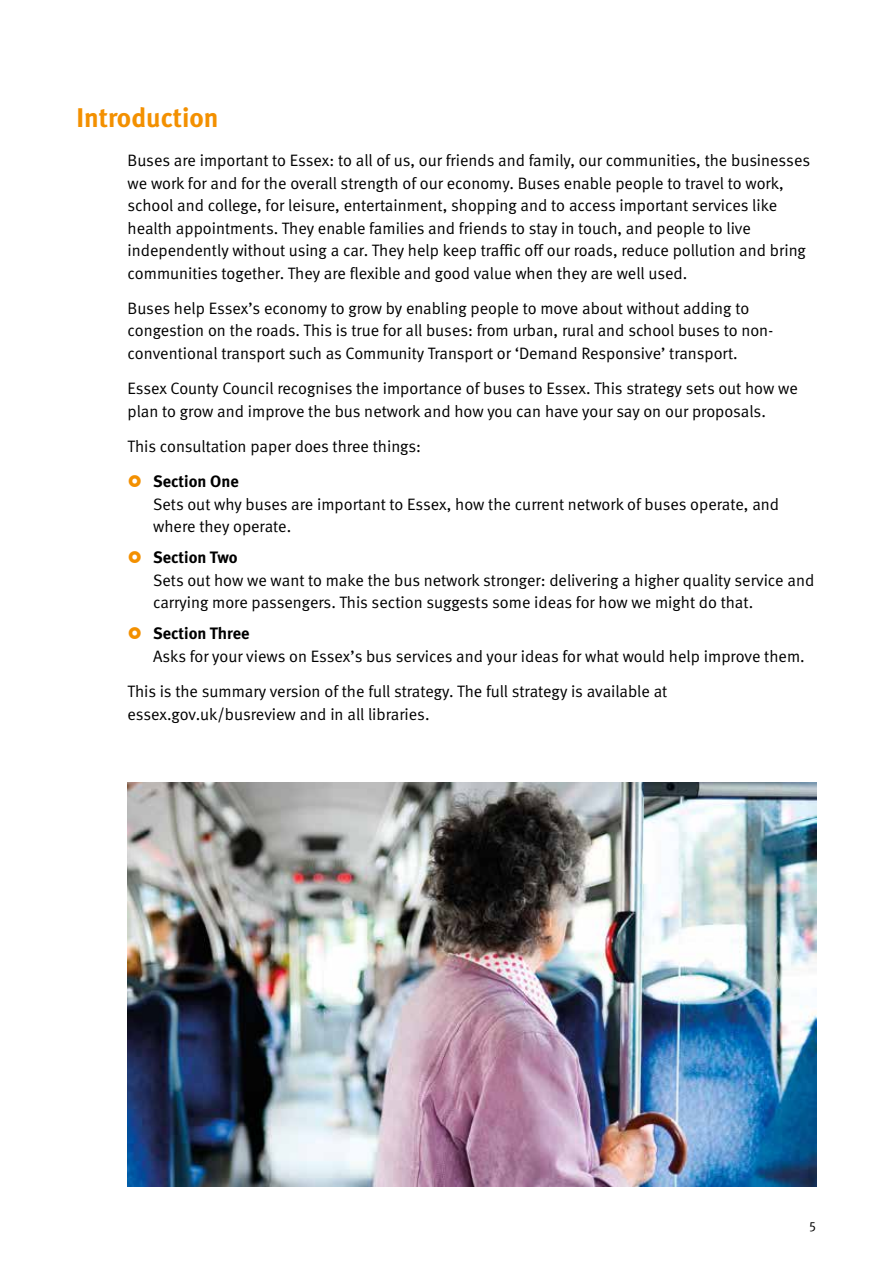
<style>
.page{position:relative;width:893px;height:1263px;background:#fff}
.page>*{position:absolute;margin:0;border:0;box-sizing:border-box;transform-origin:0 0}
.t1{font:27px "Meta Bold LF";color:#f39000}
.t2{font:16.5px/22.5px "Meta Normal LF";color:#000}
.t3{font:16.5px "Meta Bold LF";color:#000}
.t4{font:13.5px "Meta Normal LF";color:#000}
</style>
<div class="page">
<img style="left:128px;top:782px;width:688px;height:404px">
<h1 class="t1" style="left:77px;top:102px;width:144px">Introduction</h1>
<p class="t2" style="left:128px;top:149px;width:684px">Buses are important to Essex: to all of us, our friends and family, our communities, the businesses we work for and for the overall strength of our economy. Buses enable people to travel to work, school and college, for leisure, entertainment, shopping and to access important services like health appointments. They enable families and friends to stay in touch, and people to live independently without using a car. They help keep traffic off our roads, reduce pollution and bring communities together. They are flexible and good value when they are well used.</p>
<p class="t2" style="left:128px;top:297px;width:647px">Buses help Essex’s economy to grow by enabling people to move about without adding to congestion on the roads. This is true for all buses: from urban, rural and school buses to non&shy;conventional transport such as Community Transport or ‘Demand Responsive’ transport.</p>
<p class="t2" style="left:128px;top:377px;width:672px">Essex County Council recognises the importance of buses to Essex. This strategy sets out how we plan to grow and improve the bus network and how you can have your say on our proposals.</p>
<p class="t2" style="left:128px;top:435px;width:295px">This consultation paper does three things:</p>
<p class="t3" style="left:153px;top:472px;width:87px">Section One</p>
<p class="t2" style="left:153px;top:493px;width:628px">Sets out why buses are important to Essex, how the current network of buses operate, and where they operate.</p>
<p class="t3" style="left:153px;top:548px;width:86px">Section Two</p>
<p class="t2" style="left:153px;top:569px;width:663px">Sets out how we want to make the bus network stronger: delivering a higher quality service and carrying more passengers. This section suggests some ideas for how we might do that.</p>
<p class="t3" style="left:153px;top:624px;width:98px">Section Three</p>
<p class="t2" style="left:128px;top:638px;width:679px;line-height:35.2px;text-indent:26px">Asks for your views on Essex’s bus services and your ideas for what would help improve them.<br>This is the summary version of the full strategy. The full strategy is available at</p>
<p class="t2" style="left:128px;top:702px;width:303px">essex.gov.uk/busreview and in all libraries.</p>
<p class="t4" style="left:809px;top:1219px;width:9px">5</p>
</div>
